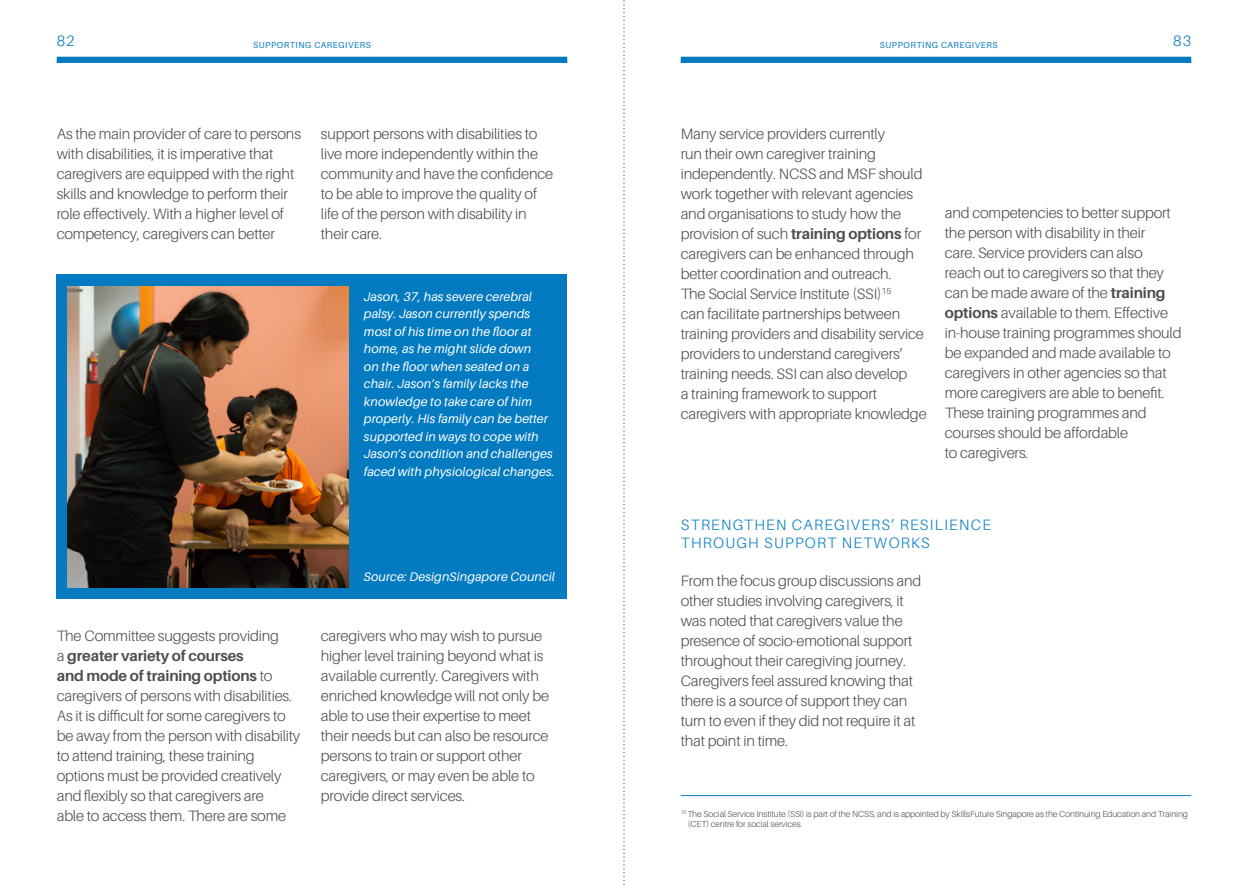
<style>
.page{position:relative;width:1248px;height:886px;background:#fff}
.page>*{position:absolute;margin:0;border:0;box-sizing:border-box;transform-origin:0 0}
.t1{font:300 15px/20px "Aileron";letter-spacing:-.01em;color:#4d4d4f}
.t2{font:300 15px/17.5px "Aileron";letter-spacing:.085em;color:#047bc1}
.t3{font:italic 12.5px/17.5px "Aileron";letter-spacing:.01em;color:#fff}
.t4{font:300 8.75px/10.5px "Aileron";letter-spacing:-.01em;color:#4d4d4f}
.t5{font:8.75px "Aileron";letter-spacing:.06em;color:#047bc1}
.s1{font-weight:700}
</style>
<div class="page">
<div style="left:57px;top:57px;width:510px;height:6px;background:#047bc1"></div>
<div style="left:680px;top:57px;width:511px;height:6px;background:#047bc1"></div>
<svg style="left:623px;top:0;width:2px;height:885px"></svg>
<div style="left:57px;top:274px;width:510px;height:325px;background:#047bc1"></div>
<img style="left:67px;top:286px;width:281px;height:301px">
<hr style="left:680px;top:795px;width:511px;height:1px;background:#047bc1">
<p class="t2" style="left:57px;top:33px;width:19px">82</p>
<p class="t5" style="left:253px;top:40px;width:119px">SUPPORTING CAREGIVERS</p>
<p class="t5" style="left:879px;top:40px;width:119px">SUPPORTING CAREGIVERS</p>
<p class="t2" style="left:1173px;top:33px;width:19px">83</p>
<p class="t1" style="left:57px;top:124px;width:246px">As the main provider of care to persons with disabilities, it is imperative that caregivers are equipped with the right skills and knowledge to perform their role effectively. With a higher level of competency, caregivers can better</p>
<p class="t1" style="left:321px;top:124px;width:234px">support persons with disabilities to live more independently within the community and have the confidence to be able to improve the quality of life of the person with disability in their care.</p>
<p class="t3" style="left:364px;top:288px;width:192px">Jason, 37, has severe cerebral palsy. Jason currently spends most of his time on the floor at home, as he might slide down<br>on the floor when seated on a chair. Jason’s family lacks the knowledge to take care of him properly. His family can be better supported in ways to cope with<br>Jason’s condition and challenges faced with physiological changes.</p>
<p class="t3" style="left:364px;top:568px;width:193px">Source: DesignSingapore Council</p>
<p class="t1" style="left:57px;top:625px;width:245px">The Committee suggests providing<br>a <span class="s1">greater variety of courses<br>and mode of training options</span> to caregivers of persons with disabilities.<br>As it is difficult for some caregivers to be away from the person with disability to attend training, these training options must be provided creatively and flexibly so that caregivers are<br>able to access them. There are some</p>
<p class="t1" style="left:321px;top:625px;width:230px">caregivers who may wish to pursue higher level training beyond what is available currently. Caregivers with enriched knowledge will not only be able to use their expertise to meet their needs but can also be resource persons to train or support other caregivers, or may even be able to provide direct services.</p>
<p class="t1" style="left:680px;top:124px;width:247px">Many service providers currently<br>run their own caregiver training independently. NCSS and MSF should work together with relevant agencies and organisations to study how the provision of such <span class="s1">training options</span> for caregivers can be enhanced through better coordination and outreach.<br>The Social Service Institute (SSI)<sup>15<br></sup>can facilitate partnerships between training providers and disability service providers to understand caregivers’ training needs. SSI can also develop<br>a training framework to support caregivers with appropriate knowledge</p>
<p class="t1" style="left:944px;top:203px;width:238px">and competencies to better support the person with disability in their<br>care. Service providers can also reach out to caregivers so that they can be made aware of the <span class="s1">training options</span> available to them. Effective in-house training programmes should be expanded and made available to caregivers in other agencies so that more caregivers are able to benefit.<br>These training programmes and courses should be affordable<br>to caregivers.</p>
<p class="t2" style="left:680px;top:516px;width:312px">STRENGTHEN CAREGIVERS’ RESILIENCE<br>THROUGH SUPPORT NETWORKS</p>
<p class="t1" style="left:680px;top:571px;width:242px">From the focus group discussions and other studies involving caregivers, it was noted that caregivers value the presence of socio-emotional support throughout their caregiving journey.<br>Caregivers feel assured knowing that there is a source of support they can turn to even if they did not require it at that point in time.</p>
<p class="t4" style="left:687px;top:809px;width:501px;text-indent:-7px"><sup>15</sup> The Social Service Institute (SSI) is part of the NCSS, and is appointed by SkillsFuture Singapore as the Continuing Education and Training (CET) centre for social services.</p>
</div>
